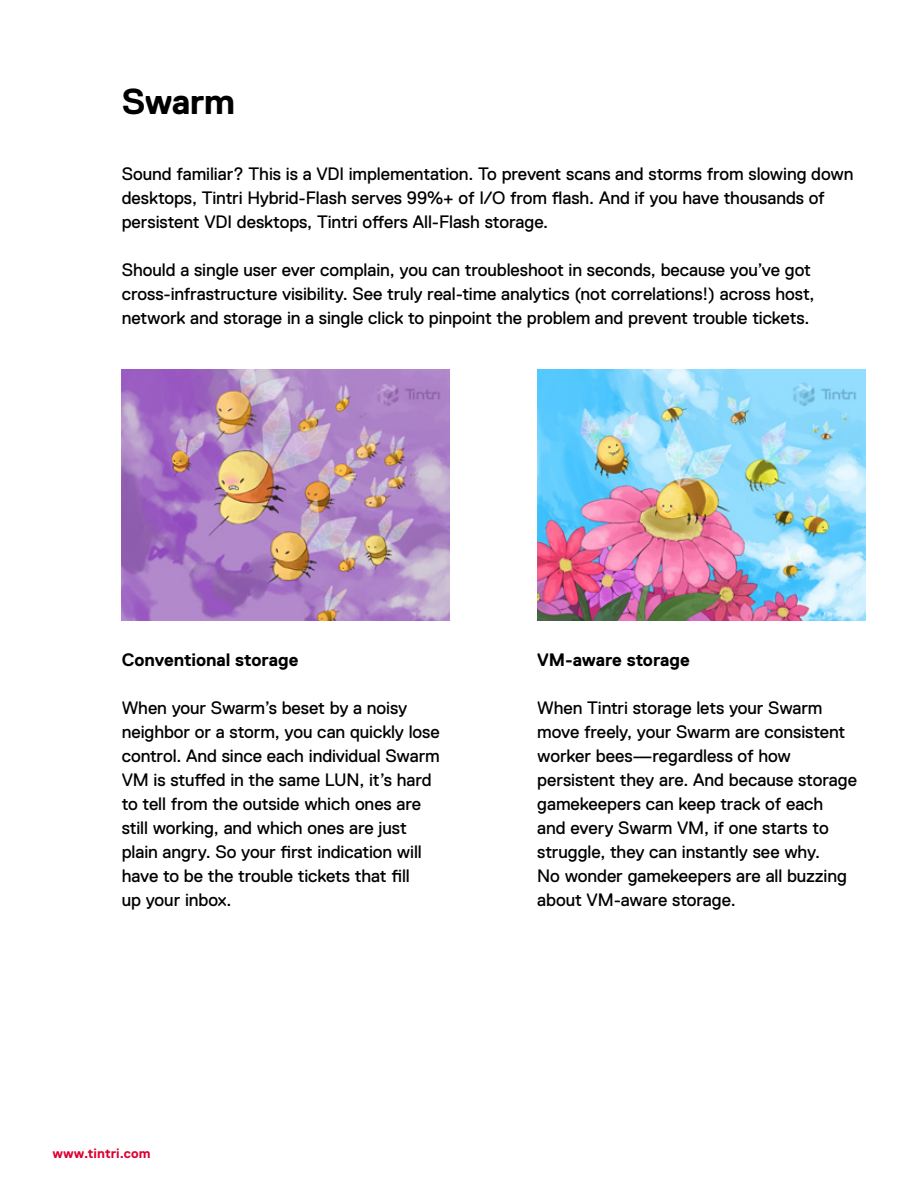
<style>
.page{position:relative;width:918px;height:1188px;background:#fff}
.page>*{position:absolute;margin:0;border:0;box-sizing:border-box;transform-origin:0 0}
.t1{font:700 36px "Replica Std";letter-spacing:-.025em;color:#000}
.t2{font:18px/24px "Replica Std";letter-spacing:-.005em;color:#000}
.t3{font:700 18px "Replica Std";letter-spacing:-.005em;color:#000}
.t4{font:700 13.5px "Replica Std";letter-spacing:.005em;color:#dd0031}
</style>
<div class="page">
<img style="left:122px;top:369px;width:328px;height:252px">
<img style="left:537px;top:369px;width:328px;height:252px">
<h1 class="t1" style="left:122px;top:82px;width:115px">Swarm</h1>
<p class="t2" style="left:122px;top:162px;width:733px">Sound familiar? This is a VDI implementation. To prevent scans and storms from slowing down desktops, Tintri Hybrid-Flash serves 99%+ of I/O from flash. And if you have thousands of persistent VDI desktops, Tintri offers All-Flash storage.</p>
<p class="t2" style="left:122px;top:258px;width:694px">Should a single user ever complain, you can troubleshoot in seconds, because you’ve got cross-infrastructure visibility. See truly real-time analytics (not correlations!) across host, network and storage in a single click to pinpoint the problem and prevent trouble tickets.</p>
<p class="t3" style="left:122px;top:650px;width:178px">Conventional storage</p>
<p class="t2" style="left:122px;top:696px;width:320px">When your Swarm’s beset by a noisy neighbor or a storm, you can quickly lose control. And since each individual Swarm VM is stuffed in the same LUN, it’s hard to tell from the outside which ones are still working, and which ones are just plain angry. So your first indication will have to be the trouble tickets that fill<br>up your inbox.</p>
<p class="t4" style="left:52px;top:1146px;width:100px">www.tintri.com</p>
<p class="t3" style="left:537px;top:650px;width:154px">VM-aware storage</p>
<p class="t2" style="left:537px;top:696px;width:321px">When Tintri storage lets your Swarm move freely, your Swarm are consistent worker bees—regardless of how persistent they are. And because storage gamekeepers can keep track of each<br>and every Swarm VM, if one starts to struggle, they can instantly see why.<br>No wonder gamekeepers are all buzzing about VM-aware storage.</p>
</div>
